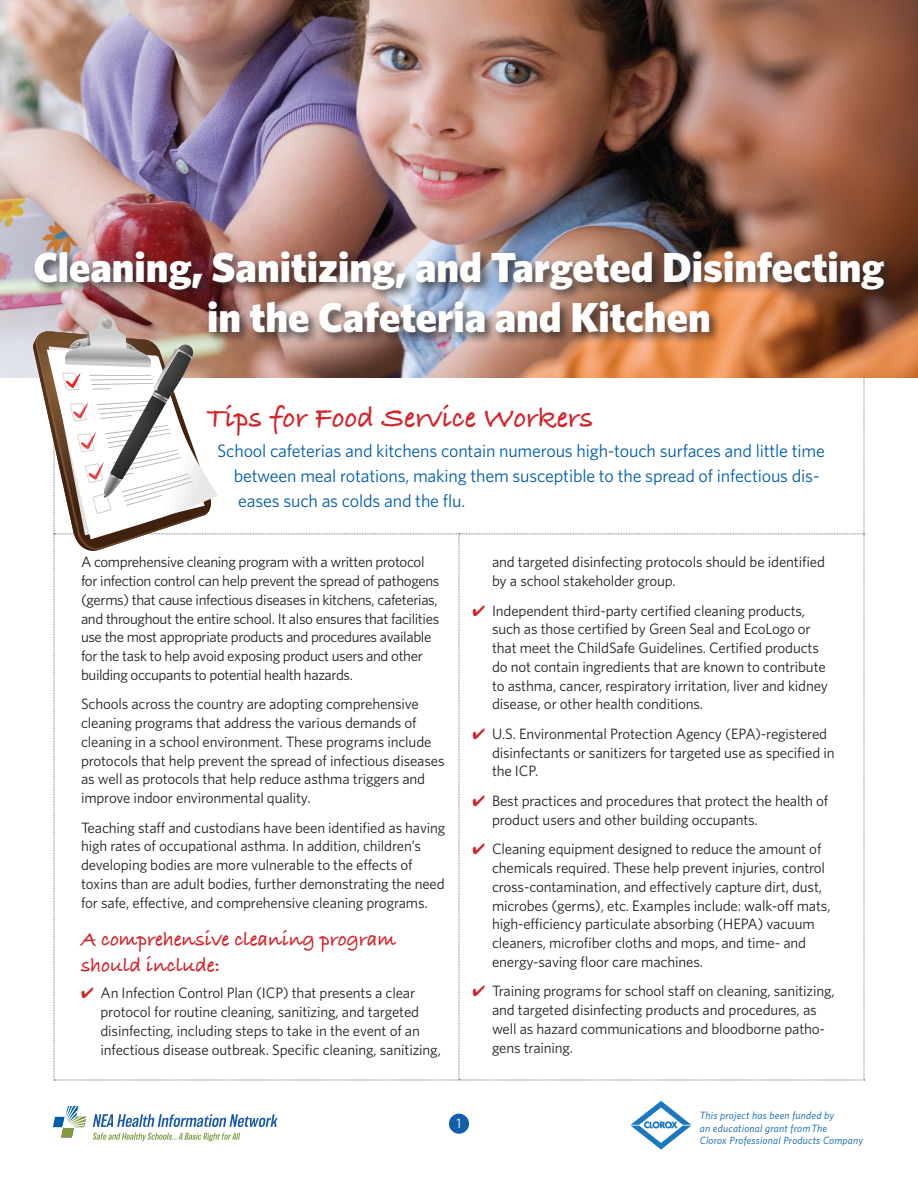
<style>
.page{position:relative;width:918px;height:1188px;background:#fff}
.page>*{position:absolute;margin:0;border:0;box-sizing:border-box;transform-origin:0 0}
.t1{font:900 42px "Whitney";color:#fff}
.t2{font:30px "Bradley Hand ITCTT Bold";color:#d1232a}
.t3{font:21px/25.2px "Bradley Hand ITCTT Bold";letter-spacing:-.01em;color:#d1232a}
.t4{font:18px/24.8px "Whitney";letter-spacing:-.01em;color:#015dab}
.BULLETTED_TEXT{font:15px/18.8px "Whitney";letter-spacing:-.01em;color:#231f20}
.paragraph{font:15px/18.8px "Whitney";letter-spacing:-.01em;color:#231f20}
.t5{font:13.5px "Whitney";color:#fff}
.t6{font:italic 10.5px/12.6px "Whitney";letter-spacing:.02em;color:#015dab}
.s1{color:#d1232a}
</style>
<div class="page">
<div style="left:449px;top:1114px;width:20px;height:20px;background:#135eaa;border-radius:50%"></div>
<svg style="left:53px;top:1106px;width:33px;height:31px"></svg>
<svg style="left:93px;top:1133px;width:147px;height:8px"></svg>
<svg style="left:93px;top:1114px;width:185px;height:13px"></svg>
<svg style="left:631px;top:1101px;width:60px;height:49px"></svg>
<img style="left:0;top:0;width:918px;height:378px">
<div style="left:32px;top:249px;width:865px;height:97px;background:#231f20;opacity:.75"></div>
<img style="left:33px;top:108px;width:832px;height:973px">
<p class="t1" style="left:33px;top:242px;width:853px">Cleaning, Sanitizing, and Targeted Disinfecting</p>
<p class="t1" style="left:207px;top:292px;width:505px">in the Cafeteria and Kitchen</p>
<p class="t2" style="left:207px;top:395px;width:388px">Tips for Food Service Workers</p>
<p class="t4" style="left:234px;top:438px;width:593px;text-indent:-16px">School cafeterias and kitchens contain numerous high-touch surfaces and little time between meal rotations, making them susceptible to the spread of infectious dis&shy;eases such as colds and the flu.</p>
<p class="paragraph" style="left:81px;top:552px;width:360px">A comprehensive cleaning program with a written protocol for infection control can help prevent the spread of pathogens (germs) that cause infectious diseases in kitchens, cafeterias, and throughout the entire school. It also ensures that facilities use the most appropriate products and procedures available for the task to help avoid exposing product users and other building occupants to potential health hazards.</p>
<p class="paragraph" style="left:81px;top:694px;width:365px">Schools across the country are adopting comprehensive cleaning programs that address the various demands of cleaning in a school environment. These programs include protocols that help prevent the spread of infectious diseases as well as protocols that help reduce asthma triggers and improve indoor environmental quality.</p>
<p class="paragraph" style="left:81px;top:818px;width:366px">Teaching staff and custodians have been identified as having high rates of occupational asthma. In addition, children’s developing bodies are more vulnerable to the effects of toxins than are adult bodies, further demonstrating the need for safe, effective, and comprehensive cleaning programs.</p>
<p class="t3" style="left:81px;top:926px;width:317px">A comprehensive cleaning program should include:</p>
<p class="BULLETTED_TEXT" style="left:100px;top:983px;width:342px;text-indent:-20px"><span class="s1">✔</span> An Infection Control Plan (ICP) that presents a clear protocol for routine cleaning, sanitizing, and targeted disinfecting, including steps to take in the event of an infectious disease outbreak. Specific cleaning, sanitizing,</p>
<p class="BULLETTED_TEXT" style="left:492px;top:552px;width:335px">and targeted disinfecting protocols should be identified by a school stakeholder group.</p>
<p class="BULLETTED_TEXT" style="left:492px;top:601px;width:337px;text-indent:-20px"><span class="s1">✔</span> Independent third-party certified cleaning products, such as those certified by Green Seal and EcoLogo or that meet the ChildSafe Guidelines. Certified products do not contain ingredients that are known to contribute to asthma, cancer, respiratory irritation, liver and kidney disease, or other health conditions.</p>
<p class="BULLETTED_TEXT" style="left:492px;top:724px;width:344px;text-indent:-20px"><span class="s1">✔</span> U.S. Environmental Protection Agency (EPA)-registered disinfectants or sanitizers for targeted use as specified in the ICP.</p>
<p class="BULLETTED_TEXT" style="left:492px;top:791px;width:338px;text-indent:-20px"><span class="s1">✔</span> Best practices and procedures that protect the health of product users and other building occupants.</p>
<p class="BULLETTED_TEXT" style="left:492px;top:839px;width:340px;text-indent:-20px"><span class="s1">✔</span> Cleaning equipment designed to reduce the amount of chemicals required. These help prevent injuries, control cross-contamination, and effectively capture dirt, dust, microbes (germs), etc. Examples include: walk-off mats, high-efficiency particulate absorbing (HEPA) vacuum cleaners, microfiber cloths and mops, and time- and energy-saving floor care machines.</p>
<p class="BULLETTED_TEXT" style="left:492px;top:981px;width:344px;text-indent:-20px"><span class="s1">✔</span> Training programs for school staff on cleaning, sanitizing, and targeted disinfecting products and procedures, as well as hazard communications and bloodborne patho&shy;gens training.</p>
<p class="t5" style="left:457px;top:1115px;width:6px">1</p>
<p class="t6" style="left:700px;top:1109px;width:165px">This project has been funded by<br>an educational grant from The<br>Clorox Professional Products Company</p>
</div>
